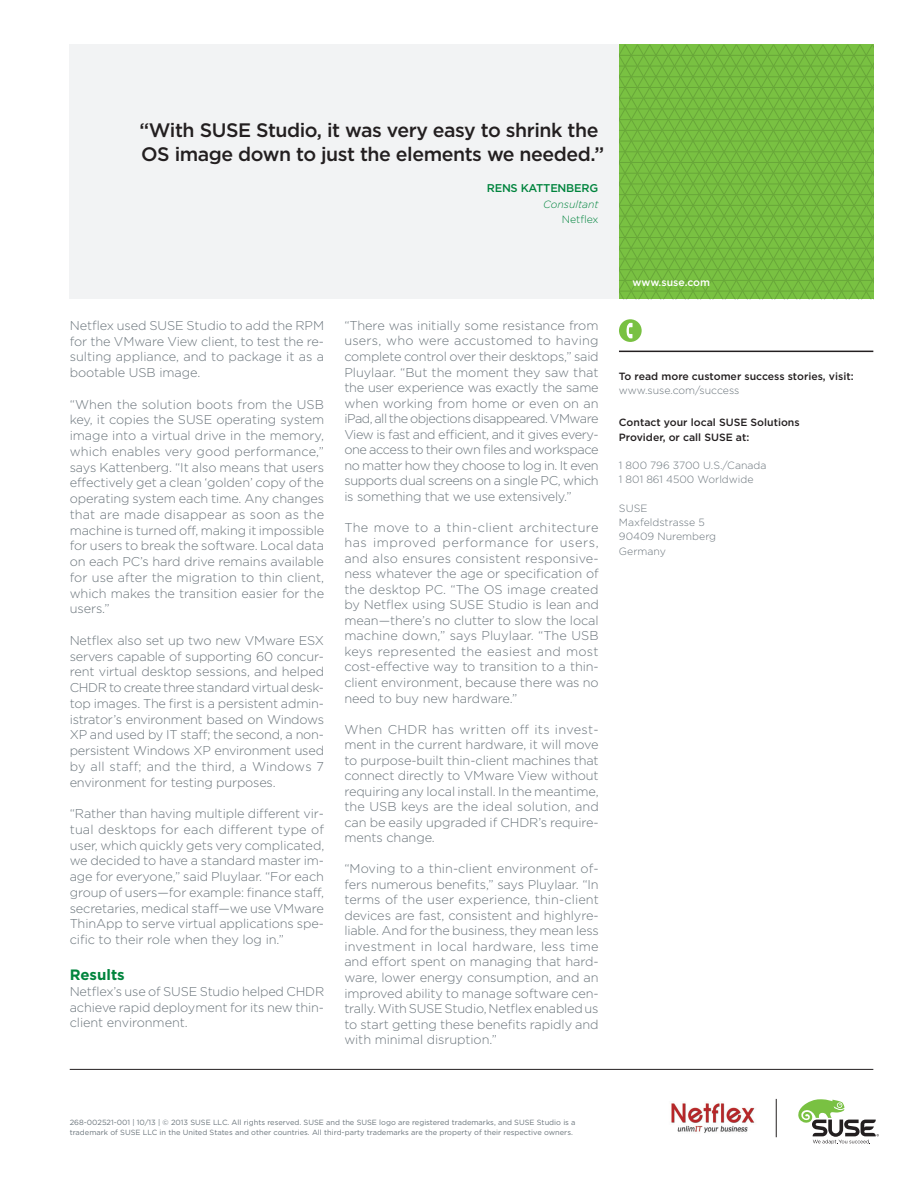
<style>
.page{position:relative;width:918px;height:1188px;background:#fff}
.page>*{position:absolute;margin:0;border:0;box-sizing:border-box;transform-origin:0 0}
.intro1_bold_13_16{font:500 19.5px/24px "Gotham";letter-spacing:-.025em;color:#231f20}
.subhead_10_13-green{font:700 15px "Gotham";color:#00843d}
.body1{font:300 12.75px/15.8px "Gotham";letter-spacing:-.005em;color:#6a747b;text-align:justify}
.quote_attribution_bo{font:500 11.25px "Gotham";letter-spacing:-.02em;color:#00843d}
.caption_7_9_5{font:300 10.5px "Gotham";color:#6a747b}
.caption_7pt_bold{font:500 10.5px/14.2px "Gotham";color:#231f20}
.caption_7_9_5_bold{font:500 10.5px "Gotham";color:#231f20}
.caption_7pt_bold-2{font:500 10.5px "Gotham";color:#fff}
.caption_7pt-italics{font:italic 300 10.5px "Gotham";color:#00843d}
.caption_7pt{font:300 10.5px "Gotham";color:#00843d}
.mousetype_legal{font:7.5px/10.5px "Gotham";color:#6a747b}
</style>
<div class="page">
<svg style="left:619px;top:45px;width:254px;height:254px;background:#75bb3f"></svg>
<hr style="left:619px;top:55px;width:254px;height:1px;background:#dcdddf">
<hr style="left:619px;top:66px;width:254px;height:1px;background:#dcdddf">
<hr style="left:619px;top:76px;width:254px;height:1px;background:#dcdddf">
<hr style="left:619px;top:87px;width:254px;height:1px;background:#dcdddf">
<hr style="left:619px;top:98px;width:254px;height:1px;background:#dcdddf">
<hr style="left:619px;top:109px;width:254px;height:1px;background:#dcdddf">
<hr style="left:619px;top:119px;width:254px;height:1px;background:#dcdddf">
<hr style="left:619px;top:130px;width:254px;height:1px;background:#dcdddf">
<hr style="left:619px;top:141px;width:254px;height:1px;background:#dcdddf">
<hr style="left:619px;top:151px;width:254px;height:1px;background:#dcdddf">
<hr style="left:619px;top:162px;width:254px;height:1px;background:#dcdddf">
<hr style="left:619px;top:184px;width:254px;height:1px;background:#dcdddf">
<hr style="left:619px;top:173px;width:254px;height:1px;background:#dcdddf">
<hr style="left:619px;top:194px;width:254px;height:1px;background:#dcdddf">
<hr style="left:619px;top:205px;width:254px;height:1px;background:#dcdddf">
<hr style="left:619px;top:216px;width:254px;height:1px;background:#dcdddf">
<hr style="left:619px;top:226px;width:254px;height:1px;background:#dcdddf">
<hr style="left:619px;top:248px;width:254px;height:1px;background:#dcdddf">
<hr style="left:619px;top:259px;width:254px;height:1px;background:#dcdddf">
<hr style="left:619px;top:269px;width:254px;height:1px;background:#dcdddf">
<hr style="left:619px;top:280px;width:254px;height:1px;background:#dcdddf">
<hr style="left:619px;top:291px;width:254px;height:1px;background:#dcdddf">
<hr style="left:619px;top:237px;width:254px;height:1px;background:#dcdddf">
<div style="left:70px;top:45px;width:549px;height:254px;background:#f2f3f4"></div>
<hr style="left:70px;top:1069px;width:803px;height:1px;background:#231f20">
<hr style="left:619px;top:351px;width:254px;height:1px;background:#231f20">
<div style="left:619px;top:319px;width:23px;height:23px;background:#79c142;border-radius:50%"></div>
<svg style="left:627px;top:323px;width:6px;height:15px"></svg>
<svg style="left:798px;top:1099px;width:81px;height:45px"></svg>
<hr style="left:776px;top:1099px;width:1px;height:38px;background:#231f20">
<img style="left:671px;top:1103px;width:84px;height:30px">
<p class="intro1_bold_13_16" style="left:140px;top:118px;width:466px">“With SUSE Studio, it was very easy to shrink the<br>OS image down to just the elements we needed.”</p>
<p class="quote_attribution_bo" style="left:487px;top:182px;width:113px">RENS KATTENBERG</p>
<p class="caption_7pt-italics" style="left:543px;top:199px;width:57px">Consultant</p>
<p class="caption_7pt" style="left:562px;top:213px;width:38px">Netflex</p>
<p class="body1" style="left:70px;top:317px;width:256px">Netflex used SUSE Studio to add the RPM for the VMware View client, to test the re&shy;sulting appliance, and to package it as a bootable USB image.</p>
<p class="body1" style="left:70px;top:396px;width:256px">“When the solution boots from the USB key, it copies the SUSE operating system image into a virtual drive in the memory, which enables very good performance,” says Kattenberg. “It also means that users effectively get a clean ‘golden’ copy of the operating system each time. Any changes that are made disappear as soon as the machine is turned off, making it impossible for users to break the software. Local data on each PC’s hard drive remains available for use after the migration to thin client, which makes the transition easier for the users.”</p>
<p class="body1" style="left:70px;top:632px;width:256px">Netflex also set up two new VMware ESX servers capable of supporting 60 concur&shy;rent virtual desktop sessions, and helped CHDR to create three standard virtual desk&shy;top images. The first is a persistent admin&shy;istrator’s environment based on Windows XP and used by IT staff; the second, a non&shy;persistent Windows XP environment used by all staff; and the third, a Windows 7 environment for testing purposes.</p>
<p class="body1" style="left:70px;top:806px;width:256px">“Rather than having multiple different vir&shy;tual desktops for each different type of user, which quickly gets very complicated, we decided to have a standard master im&shy;age for everyone,” said Pluylaar. “For each group of users—for example: finance staff, secretaries, medical staff—we use VMware ThinApp to serve virtual applications spe&shy;cific to their role when they log in.”</p>
<p class="subhead_10_13-green" style="left:70px;top:966px;width:57px">Results</p>
<p class="body1" style="left:70px;top:983px;width:256px">Netflex’s use of SUSE Studio helped CHDR achieve rapid deployment for its new thin&shy;client environment.</p>
<p class="body1" style="left:344px;top:317px;width:256px">“There was initially some resistance from users, who were accustomed to having complete control over their desktops,” said Pluylaar. “But the moment they saw that the user experience was exactly the same when working from home or even on an iPad, all the objections disappeared. VMware View is fast and efficient, and it gives every&shy;one access to their own files and workspace no matter how they choose to log in. It even supports dual screens on a single PC, which is something that we use extensively.”</p>
<p class="body1" style="left:344px;top:519px;width:256px">The move to a thin-client architecture has improved performance for users, and also ensures consistent responsive&shy;ness whatever the age or specification of the desktop PC. “The OS image created by Netflex using SUSE Studio is lean and mean—there’s no clutter to slow the local machine down,” says Pluylaar. “The USB keys represented the easiest and most cost-effective way to transition to a thin&shy;client environment, because there was no need to buy new hardware.”</p>
<p class="body1" style="left:344px;top:721px;width:256px">When CHDR has written off its invest&shy;ment in the current hardware, it will move to purpose-built thin-client machines that connect directly to VMware View without requiring any local install. In the meantime, the USB keys are the ideal solution, and can be easily upgraded if CHDR’s require&shy;ments change.</p>
<p class="body1" style="left:344px;top:861px;width:256px;text-align:left">“Moving to a thin-client environment of&shy;fers numerous benefits,” says Pluylaar. “In terms of the user experience, thin-client devices are fast, consistent and highlyre&shy;liable. And for the business, they mean less investment in local hardware, less time and effort spent on managing that hard&shy;ware, lower energy consumption, and an improved ability to manage software cen&shy;trally. With SUSE Studio, Netflex enabled us to start getting these benefits rapidly and with minimal disruption.”</p>
<p class="caption_7pt_bold-2" style="left:632px;top:276px;width:79px">www.suse.com</p>
<p class="caption_7_9_5_bold" style="left:619px;top:370px;width:236px">To read more customer success stories, visit:</p>
<p class="caption_7_9_5" style="left:619px;top:385px;width:122px">www.suse.com/success</p>
<p class="caption_7pt_bold" style="left:619px;top:415px;width:182px">Contact your local SUSE Solutions<br>Provider, or call SUSE at:</p>
<p class="caption_7_9_5" style="left:619px;top:460px;width:149px">1 800 796 3700 U.S./Canada</p>
<p class="caption_7_9_5" style="left:619px;top:474px;width:136px">1 801 861 4500 Worldwide</p>
<p class="caption_7_9_5" style="left:619px;top:502px;width:30px">SUSE</p>
<p class="caption_7_9_5" style="left:619px;top:517px;width:87px">Maxfeldstrasse 5</p>
<p class="caption_7_9_5" style="left:619px;top:531px;width:99px">90409 Nuremberg</p>
<p class="caption_7_9_5" style="left:619px;top:545px;width:49px">Germany</p>
<p class="mousetype_legal" style="left:70px;top:1117px;width:507px">268-002521-001 | 10/13 | © 2013 SUSE LLC. All rights reserved. SUSE and the SUSE logo are registered trademarks, and SUSE Studio is a trademark of SUSE LLC in the United States and other countries. All third-party trademarks are the property of their respective owners.</p>
</div>
